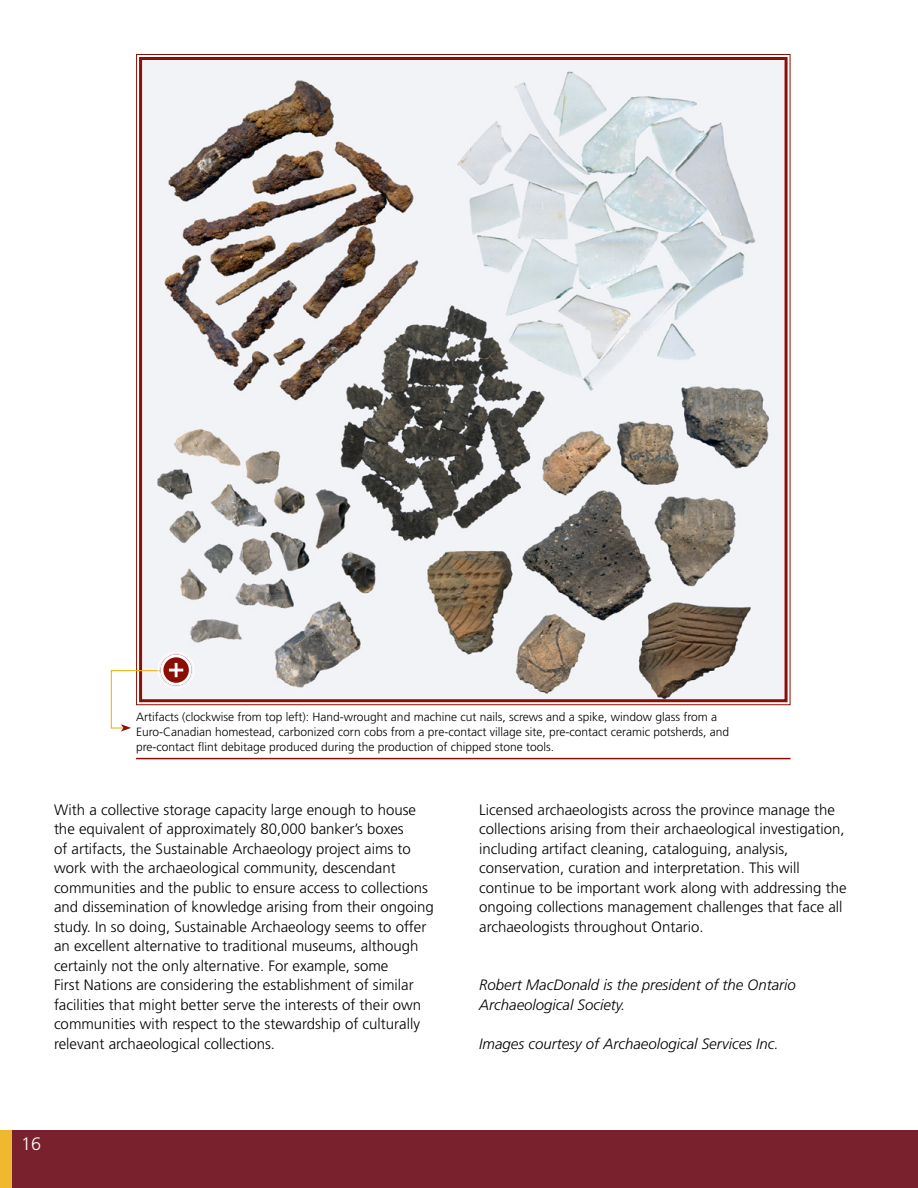
<style>
.page{position:relative;width:918px;height:1188px;background:#fff}
.page>*{position:absolute;margin:0;border:0;box-sizing:border-box;transform-origin:0 0}
.t1{font:300 18px "Frutiger";color:#fff}
.t2{font:300 15px/19.5px "Frutiger";color:#000}
.t3{font:italic 300 15px/19.5px "Frutiger";color:#000}
.t4{font:300 12px "Frutiger";color:#000}
</style>
<div class="page">
<div style="left:0;top:1130px;width:918px;height:58px;background:#79222e"></div>
<div style="left:0;top:1130px;width:12px;height:58px;background:#f0b730"></div>
<svg style="left:139px;top:57px;width:649px;height:646px"></svg>
<hr style="left:136px;top:758px;width:655px;height:1px;background:#8b0f04">
<svg style="left:161px;top:654px;width:31px;height:32px"></svg>
<div style="left:158px;top:652px;width:37px;height:37px;border:1px solid #fff;border-radius:50%"></div>
<div style="left:161px;top:654px;width:31px;height:32px;border:3px solid #fff;border-radius:50%"></div>
<svg style="left:110px;top:669px;width:73px;height:63px"></svg>
<hr style="left:175px;top:663px;width:3px;height:14px;background:#fff">
<p class="t4" style="left:136px;top:710px;width:583px">Artifacts (clockwise from top left): Hand-wrought and machine cut nails, screws and a spike, window glass from a</p>
<p class="t4" style="left:136px;top:725px;width:595px">Euro-Canadian homestead, carbonized corn cobs from a pre-contact village site, pre-contact ceramic potsherds, and</p>
<p class="t4" style="left:136px;top:740px;width:420px">pre-contact flint debitage produced during the production of chipped stone tools.</p>
<p class="t2" style="left:54px;top:800px;width:381px">With a collective storage capacity large enough to house the equivalent of approximately 80,000 banker’s boxes<br>of artifacts, the Sustainable Archaeology project aims to work with the archaeological community, descendant communities and the public to ensure access to collections and dissemination of knowledge arising from their ongoing study. In so doing, Sustainable Archaeology seems to offer an excellent alternative to traditional museums, although certainly not the only alternative. For example, some<br>First Nations are considering the establishment of similar facilities that might better serve the interests of their own communities with respect to the stewardship of culturally relevant archaeological collections.</p>
<p class="t2" style="left:479px;top:800px;width:367px">Licensed archaeologists across the province manage the collections arising from their archaeological investigation, including artifact cleaning, cataloguing, analysis, conservation, curation and interpretation. This will</p>
<p class="t2" style="left:479px;top:878px;width:369px">continue to be important work along with addressing the ongoing collections management challenges that face all archaeologists throughout Ontario.</p>
<p class="t3" style="left:479px;top:975px;width:318px">Robert MacDonald is the president of the Ontario<br>Archaeological Society.</p>
<p class="t3" style="left:479px;top:1033px;width:301px">Images courtesy of Archaeological Services Inc.</p>
<p class="t1" style="left:21px;top:1133px;width:22px">16</p>
</div>
